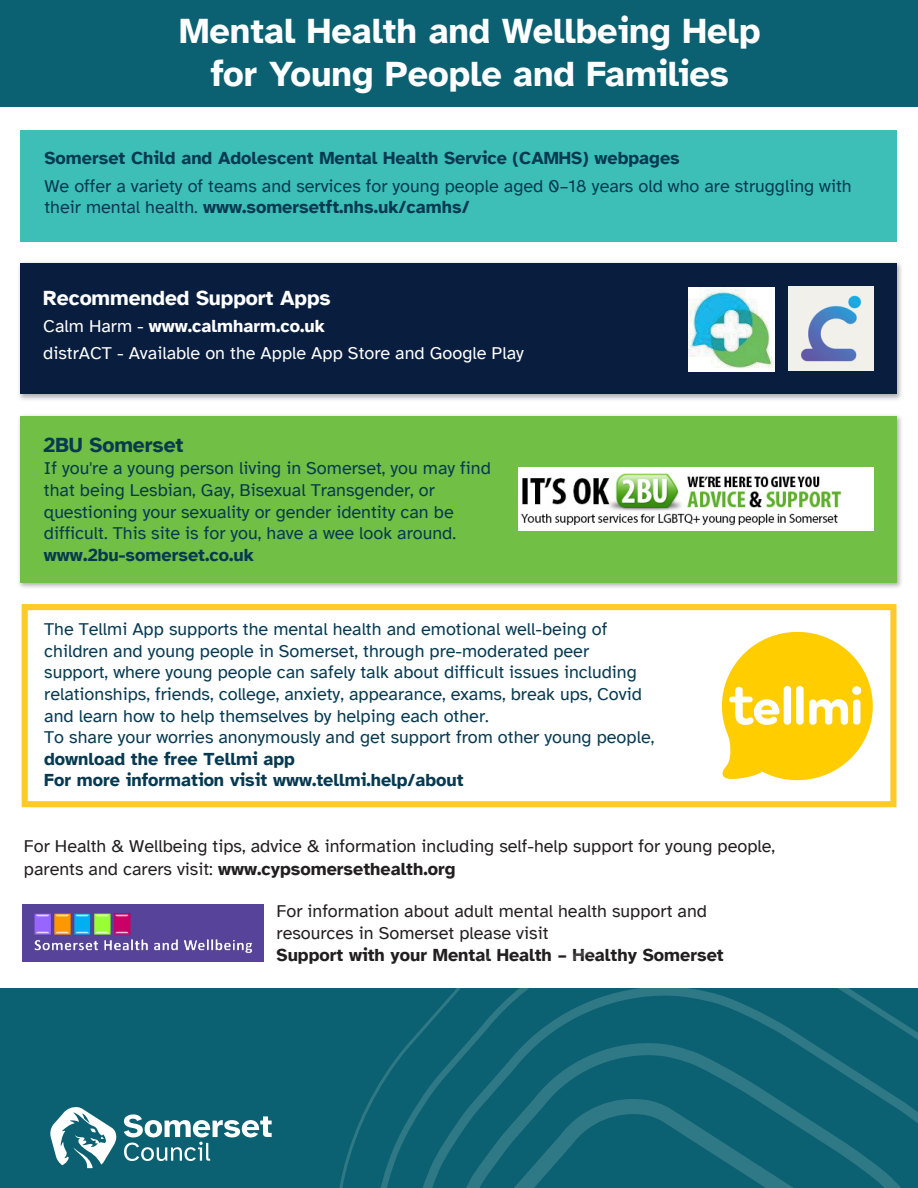
<style>
.page{position:relative;width:918px;height:1188px;background:#fff}
.page>*{position:absolute;margin:0;border:0;box-sizing:border-box;transform-origin:0 0}
.t1{font:700 36px/43.2px "Atkinson Hyperlegible";color:#fff;text-align:center}
.t2{font:700 21px "Atkinson Hyperlegible";letter-spacing:-.005em;color:#fff}
.t3{font:700 21px "Atkinson Hyperlegible";letter-spacing:-.005em;color:#073a51}
.t4{font:18px/21.6px "Atkinson Hyperlegible";color:#073a51}
.t5{font:18px/22.4px "Atkinson Hyperlegible";color:#231f20}
.t6{font:700 18px/21.6px "Atkinson Hyperlegible";color:#073a51}
.t7{font:18px/27px "Atkinson Hyperlegible";color:#fff}
.t8{font:700 18px "Atkinson Hyperlegible";color:#231f20}
.s1{font-weight:700}
</style>
<div class="page">
<img style="left:19px;top:262px;width:883px;height:138px">
<div style="left:20px;top:263px;width:876px;height:131px;background:#091e3e"></div>
<img style="left:19px;top:415px;width:883px;height:173px">
<div style="left:20px;top:416px;width:876px;height:166px;background:#71bf44"></div>
<img style="left:688px;top:287px;width:86px;height:85px">
<svg style="left:22px;top:604px;width:874px;height:203px"></svg>
<div style="left:20px;top:130px;width:876px;height:111px;background:#3dbfb8"></div>
<div style="left:0;top:0;width:918px;height:107px;background:#0b6171"></div>
<img style="left:873px;top:471px;width:1px;height:60px">
<img style="left:789px;top:286px;width:84px;height:85px">
<img style="left:716px;top:624px;width:163px;height:163px">
<img style="left:519px;top:467px;width:354px;height:64px">
<div style="left:0;top:988px;width:918px;height:200px;background:#0b6171"></div>
<svg style="left:50px;top:1107px;width:67px;height:61px"></svg>
<svg style="left:124px;top:1114px;width:148px;height:47px"></svg>
<svg style="left:365px;top:1051px;width:37px;height:137px"></svg>
<svg style="left:402px;top:988px;width:516px;height:200px"></svg>
<svg style="left:440px;top:1038px;width:478px;height:150px"></svg>
<svg style="left:479px;top:1086px;width:381px;height:102px"></svg>
<div style="left:22px;top:904px;width:242px;height:57px;background:#58439b"></div>
<img style="left:34px;top:913px;width:219px;height:41px">
<h1 class="t1" style="left:179px;top:9px;width:583px">Mental Health and Wellbeing Help for Young People and Families</h1>
<p class="t6" style="left:44px;top:147px;width:637px">Somerset Child and Adolescent Mental Health Service (CAMHS) webpages</p>
<p class="t4" style="left:44px;top:175px;width:809px">We offer a variety of teams and services for young people aged 0–18 years old who are struggling with their mental health. <span class="s1">www.somersetft.nhs.uk/camhs/</span></p>
<p class="t2" style="left:43px;top:285px;width:289px">Recommended Support Apps</p>
<p class="t7" style="left:43px;top:313px;width:482px">Calm Harm - <span class="s1">www.calmharm.co.uk<br></span>distrACT - Available on the Apple App Store and Google Play</p>
<p class="t3" style="left:43px;top:433px;width:142px">2BU Somerset</p>
<p class="t4" style="left:44px;top:458px;width:448px">If you're a young person living in Somerset, you may find that being Lesbian, Gay, Bisexual Transgender, or questioning your sexuality or gender identity can be difficult. This site is for you, have a wee look around.</p>
<p class="t6" style="left:44px;top:544px;width:211px">www.2bu-somerset.co.uk</p>
<p class="t4" style="left:44px;top:619px;width:612px">The Tellmi App supports the mental health and emotional well-being of children and young people in Somerset, through pre-moderated peer support, where young people can safely talk about difficult issues including relationships, friends, college, anxiety, appearance, exams, break ups, Covid and learn how to help themselves by helping each other.<br>To share your worries anonymously and get support from other young people,</p>
<p class="t6" style="left:44px;top:748px;width:421px">download the free Tellmi app<br>For more information visit www.tellmi.help/about</p>
<p class="t5" style="left:24px;top:835px;width:753px">For Health &amp; Wellbeing tips, advice &amp; information including self-help support for young people, parents and carers visit: <span class="s1">www.cypsomersethealth.org</span></p>
<p class="t5" style="left:277px;top:900px;width:432px">For information about adult mental health support and resources in Somerset please visit</p>
<p class="t8" style="left:277px;top:945px;width:449px">Support with your Mental Health – Healthy Somerset</p>
</div>
